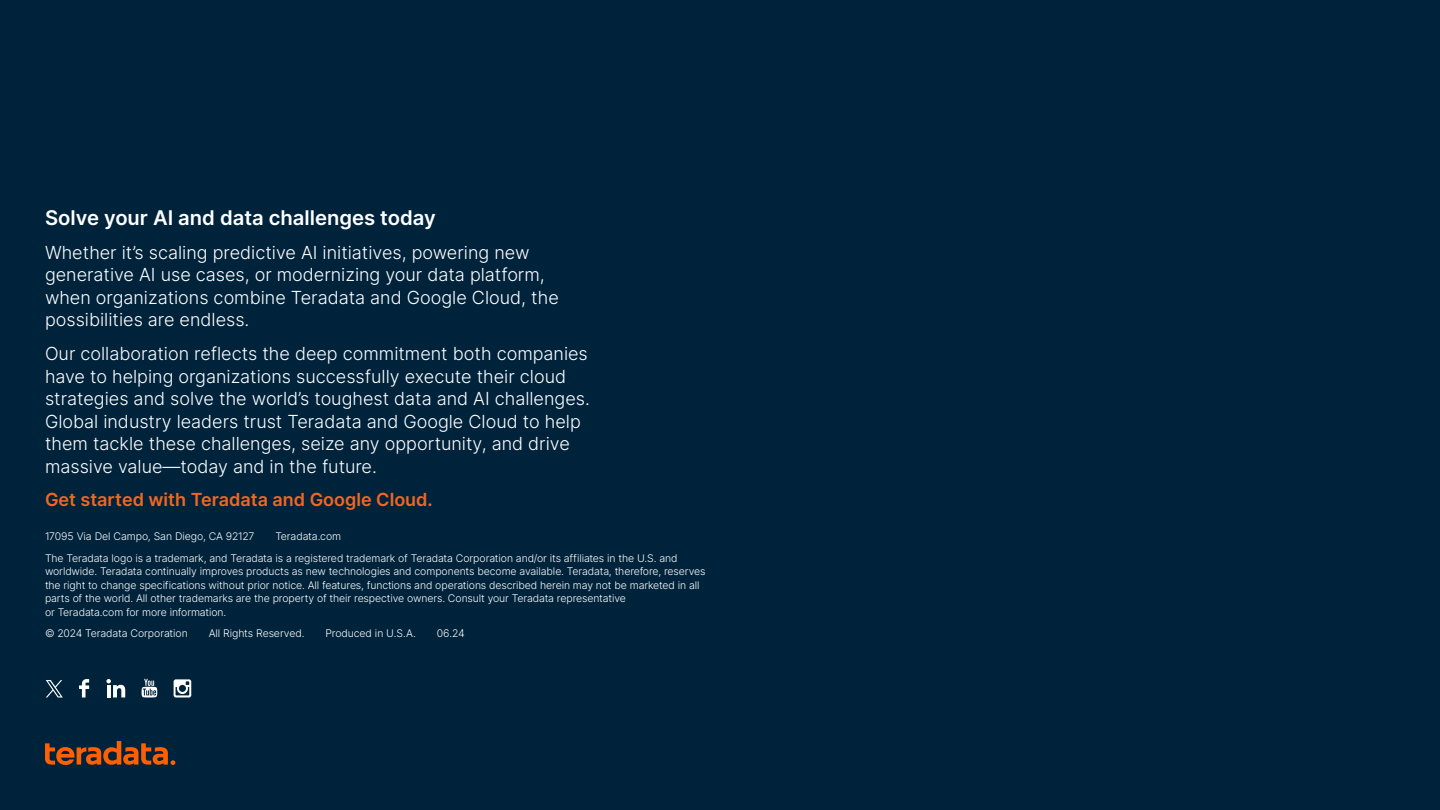
<style>
.page{position:relative;width:1440px;height:810px;background:#00233c}
.page>*{position:absolute;margin:0;border:0;box-sizing:border-box;transform-origin:0 0}
.t1{font:20.25px "Inter";color:#fff}
.t2{font:300 18px/22.5px "Inter";color:#fff}
.t3{font:18px "Inter";color:#f26621}
.t4{font:300 10.5px/13.5px "Inter";letter-spacing:-.01em;color:#fff}
</style>
<div class="page">
<svg style="left:45px;top:741px;width:130px;height:24px"></svg>
<svg style="left:79px;top:679px;width:10px;height:18px"></svg>
<svg style="left:106px;top:679px;width:19px;height:18px"></svg>
<hr style="left:107px;top:685px;width:4px;height:12px;background:#fff">
<svg style="left:142px;top:679px;width:15px;height:19px"></svg>
<svg style="left:174px;top:679px;width:17px;height:18px"></svg>
<svg style="left:46px;top:680px;width:17px;height:17px"></svg>
<h1 class="t1" style="left:45px;top:203px;width:392px">Solve your AI and data challenges today</h1>
<h2 class="t2" style="left:45px;top:241px;width:515px">Whether it’s scaling predictive AI initiatives, powering new generative AI use cases, or modernizing your data platform, when organizations combine Teradata and Google Cloud, the possibilities are endless.</h2>
<p class="t2" style="left:45px;top:342px;width:546px">Our collaboration reflects the deep commitment both companies have to helping organizations successfully execute their cloud strategies and solve the world’s toughest data and AI challenges.<br>Global industry leaders trust Teradata and Google Cloud to help them tackle these challenges, seize any opportunity, and drive massive value—today and in the future.</p>
<h2 class="t3" style="left:45px;top:487px;width:389px">Get started with Teradata and Google Cloud.</h2>
<p class="t4" style="left:45px;top:529px;width:211px">17095 Via Del Campo, San Diego, CA 92127</p>
<p class="t4" style="left:45px;top:526px;width:634px;line-height:21.4px;text-indent:230px">Teradata.com<br>The Teradata logo is a trademark, and Teradata is a registered trademark of Teradata Corporation and/or its affiliates in the U.S. and</p>
<p class="t4" style="left:45px;top:564px;width:662px">worldwide. Teradata continually improves products as new technologies and components become available. Teradata, therefore, reserves the right to change specifications without prior notice. All features, functions and operations described herein may not be marketed in all parts of the world. All other trademarks are the property of their respective owners. Consult your Teradata representative<br>or Teradata.com for more information.</p>
<p class="t4" style="left:45px;top:626px;width:144px">© 2024 Teradata Corporation</p>
<p class="t4" style="left:209px;top:626px;width:97px">All Rights Reserved.</p>
<p class="t4" style="left:325px;top:626px;width:92px">Produced in U.S.A.</p>
<p class="t4" style="left:437px;top:626px;width:29px">06.24</p>
</div>
